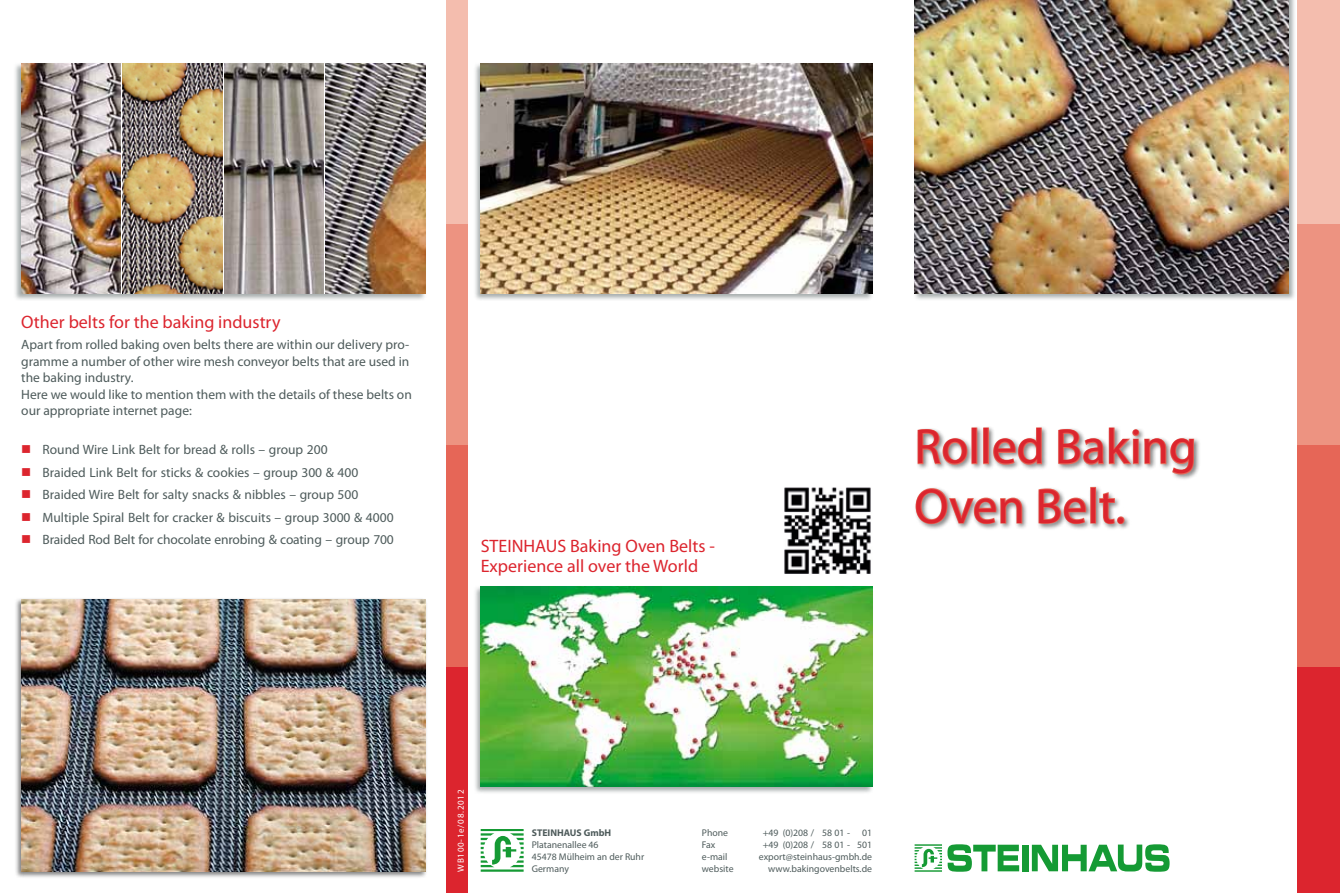
<style>
.page{position:relative;width:1340px;height:893px;background:#fff}
.page>*{position:absolute;margin:0;border:0;box-sizing:border-box;transform-origin:0 0}
.t1{font:49.5px/59.4px "Myriad Pro";color:#dc252e}
.t2{font:18px/19.5px "Myriad Pro";color:#dc252e}
.t3{font:13.5px/16.5px "Myriad Pro";color:#4e5b5b}
.t4{font:9.75px/12px "Myriad Pro";color:#4e5b5b}
.t5{font:700 9.75px "Myriad Pro";color:#4e5b5b}
.t6{font:9px "Myriad Pro";letter-spacing:.085em;color:#fff}
.s1{color:#dc252e}
</style>
<div class="page">
<div style="left:446px;top:666px;width:22px;height:227px;background:#dc252e"></div>
<div style="left:446px;top:445px;width:22px;height:221px;background:#e66657"></div>
<div style="left:446px;top:224px;width:22px;height:221px;background:#ed9381"></div>
<div style="left:446px;top:0;width:22px;height:224px;background:#f4bdae"></div>
<div style="left:1297px;top:666px;width:42px;height:227px;background:#dc252e"></div>
<div style="left:1297px;top:445px;width:42px;height:221px;background:#e66657"></div>
<div style="left:1297px;top:224px;width:42px;height:221px;background:#ed9381"></div>
<div style="left:1297px;top:0;width:42px;height:224px;background:#f4bdae"></div>
<div style="left:14px;top:597px;width:414px;height:281px;background:#000;opacity:.5"></div>
<img style="left:21px;top:600px;width:404px;height:272px">
<div style="left:14px;top:62px;width:413px;height:239px;background:#4e5b5b;opacity:.5"></div>
<img style="left:21px;top:64px;width:100px;height:229px">
<img style="left:123px;top:64px;width:99px;height:229px">
<img style="left:326px;top:64px;width:99px;height:229px">
<img style="left:224px;top:64px;width:100px;height:229px">
<div style="left:912px;top:0;width:384px;height:301px;background:#4e5b5b;opacity:.5"></div>
<img style="left:914px;top:0;width:374px;height:293px">
<img style="left:784px;top:487px;width:87px;height:87px">
<div style="left:473px;top:585px;width:400px;height:209px;background:#4e5b5b;opacity:.5"></div>
<img style="left:480px;top:587px;width:392px;height:200px">
<div style="left:473px;top:62px;width:400px;height:239px;background:#4e5b5b;opacity:.5"></div>
<img style="left:480px;top:64px;width:392px;height:229px">
<svg style="left:480px;top:829px;width:43px;height:43px"></svg>
<div style="left:1022px;top:845px;width:6px;height:26px;background:#159a34"></div>
<svg style="left:1031px;top:844px;width:138px;height:28px"></svg>
<svg style="left:914px;top:844px;width:105px;height:28px"></svg>
<div style="left:913px;top:425px;width:288px;height:106px;background:#000;opacity:.5"></div>
<svg style="left:916px;top:428px;width:52px;height:37px"></svg>
<div style="left:971px;top:427px;width:6px;height:37px;border:2px solid #e66657"></div>
<div style="left:983px;top:427px;width:6px;height:37px;border:2px solid #e66657"></div>
<svg style="left:992px;top:427px;width:50px;height:38px"></svg>
<svg style="left:1057px;top:427px;width:137px;height:48px"></svg>
<svg style="left:914px;top:487px;width:109px;height:38px"></svg>
<svg style="left:1037px;top:488px;width:50px;height:37px"></svg>
<div style="left:1090px;top:487px;width:6px;height:37px;border:2px solid #e66657"></div>
<svg style="left:1098px;top:491px;width:17px;height:34px"></svg>
<div style="left:1117px;top:516px;width:7px;height:8px;border:2px solid #e66657;border-radius:50%"></div>
<h2 class="t2" style="left:21px;top:312px;width:261px">Other belts for the baking industry</h2>
<p class="t3" style="left:21px;top:336px;width:392px">Apart from rolled baking oven belts there are within our delivery pro&shy;gramme a number of other wire mesh conveyor belts that are used in the baking industry.<br>Here we would like to mention them with the details of these belts on our appropriate internet page:</p>
<p class="t3" style="left:21px;top:441px;width:308px"><span class="s1">■</span> Round Wire Link Belt for bread &amp; rolls – group 200</p>
<p class="t3" style="left:21px;top:464px;width:338px"><span class="s1">■</span> Braided Link Belt for sticks &amp; cookies – group 300 &amp; 400</p>
<p class="t3" style="left:21px;top:486px;width:339px"><span class="s1">■</span> Braided Wire Belt for salty snacks &amp; nibbles – group 500</p>
<p class="t3" style="left:21px;top:509px;width:374px"><span class="s1">■</span> Multiple Spiral Belt for cracker &amp; biscuits – group 3000 &amp; 4000</p>
<p class="t3" style="left:21px;top:531px;width:374px"><span class="s1">■</span> Braided Rod Belt for chocolate enrobing &amp; coating – group 700</p>
<h2 class="t2" style="left:480px;top:536px;width:236px">STEINHAUS Baking Oven Belts -<br>Experience all over the World</h2>
<h1 class="t1" style="left:914px;top:416px;width:284px">Rolled Baking<br>Oven Belt.</h1>
<p class="t6" style="left:455px;top:872px;width:84px;rotate:-90deg">WB100-1e/08.2012</p>
<p class="t5" style="left:531px;top:826px;width:81px">STEINHAUS GmbH</p>
<p class="t4" style="left:531px;top:838px;width:114px">Platanenallee 46<br>45478 Mülheim an der Ruhr<br>Germany</p>
<p class="t4" style="left:702px;top:826px;width:28px">Phone</p>
<p class="t4" style="left:762px;top:826px;width:111px">+49 (0)208 / 58 01 - 01</p>
<p class="t4" style="left:702px;top:838px;width:15px">Fax</p>
<p class="t4" style="left:762px;top:838px;width:111px">+49 (0)208 / 58 01 - 501</p>
<p class="t4" style="left:702px;top:850px;width:27px">e-mail</p>
<p class="t4" style="left:759px;top:850px;width:115px">export@steinhaus-gmbh.de</p>
<p class="t4" style="left:702px;top:862px;width:33px">website</p>
<p class="t4" style="left:768px;top:862px;width:105px">www.bakingovenbelts.de</p>
</div>
